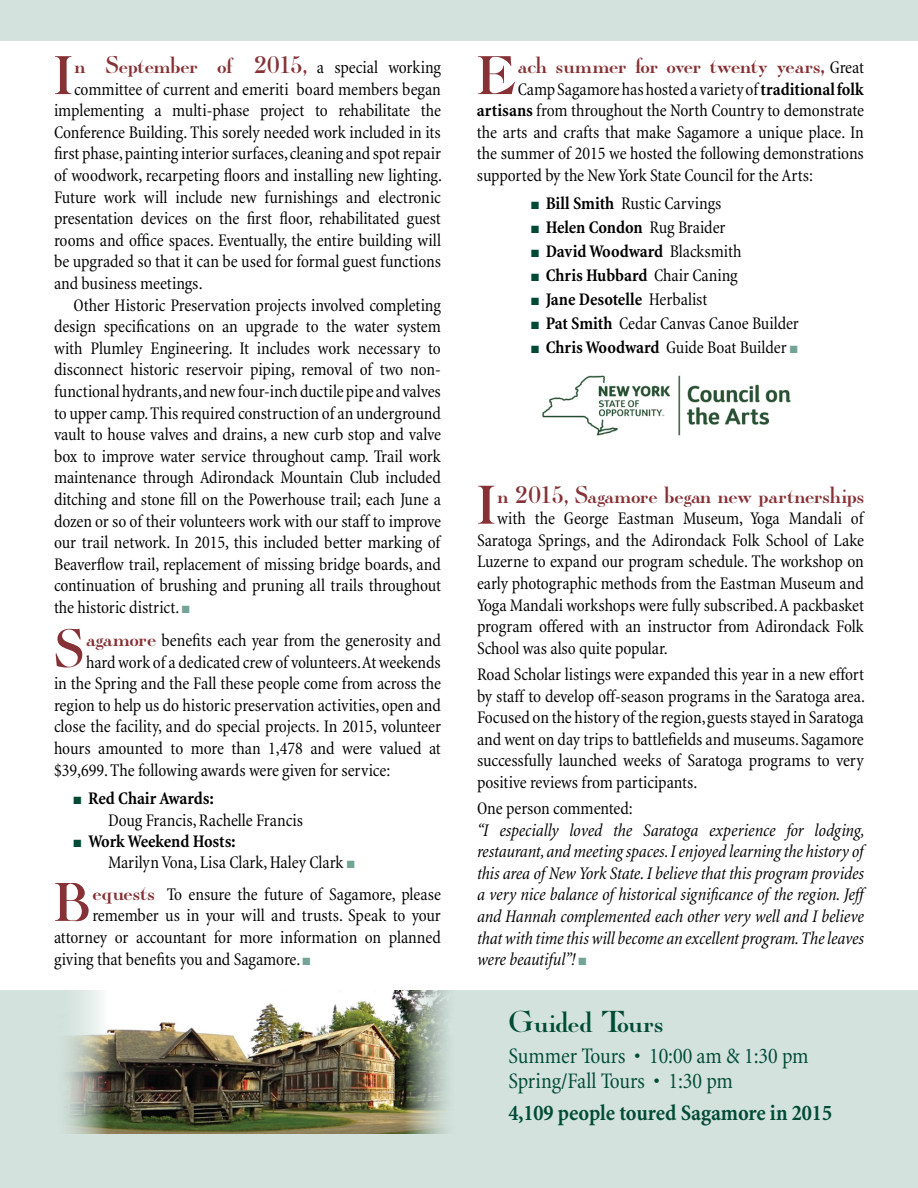
<style>
.page{position:relative;width:918px;height:1188px;background:#fff}
.page>*{position:absolute;margin:0;border:0;box-sizing:border-box;transform-origin:0 0}
.t1{font:53.85px "Caslon ICG Titling";color:#853135}
.t2{font:30px "Caslon ICG Titling";color:#004b35}
.t3{font:24px "Caslon ICG Titling";letter-spacing:-.02em;color:#853135}
.t4{font:condensed 22.5px/25.5px "Minion";letter-spacing:-.005em;color:#004b35}
.t5{font:700 condensed 22.5px "Minion";color:#004b35}
.t6{font:condensed 18px/21.6px "Minion";letter-spacing:-.005em;color:#000;text-align:justify}
.t7{font:italic condensed 18px/21.6px "Minion";letter-spacing:-.005em;color:#000;text-align:justify}
.t8{font:700 condensed 18px "Minion";letter-spacing:-.005em;color:#000}
.s1{font-family:"Minion";font-stretch:condensed;font-size:18px;color:#000}
.s2{color:#74a498}
.s3{font-family:"Caslon ICG Titling";font-stretch:normal;font-size:24px;color:#853135}
.s4{color:#004b35}
.s5{font-weight:700}
.s6{font-weight:400}
</style>
<div class="page">
<div style="left:0;top:0;width:918px;height:40px;background:#d3e2dd"></div>
<div style="left:0;top:990px;width:918px;height:198px;background:#d3e2dd"></div>
<img style="left:542px;top:375px;width:249px;height:61px">
<img style="left:65px;top:990px;width:382px;height:144px">
<h1 class="t1" style="left:54px;top:44px;width:20px">I</h1>
<h3 class="t3" style="left:74px;top:51px;width:368px">n September of 2015, <span class="s1">a special working</span></h3>
<p class="t6" style="left:54px;top:79px;width:390px;text-indent:20px">committee of current and emeriti board members began implementing a multi-phase project to rehabilitate the Conference Building. This sorely needed work included in its first phase, painting interior surfaces, cleaning and spot repair of woodwork, recarpeting floors and installing new lighting.<br>Future work will include new furnishings and electronic presentation devices on the first floor, rehabilitated guest rooms and office spaces. Eventually, the entire building will be upgraded so that it can be used for formal guest functions and business meetings.</p>
<p class="t6" style="left:54px;top:295px;width:389px;text-indent:19px">Other Historic Preservation projects involved completing design specifications on an upgrade to the water system with Plumley Engineering. It includes work necessary to disconnect historic reservoir piping, removal of two non&shy;functional hydrants, and new four-inch ductile pipe and valves to upper camp. This required construction of an underground vault to house valves and drains, a new curb stop and valve box to improve water service throughout camp. Trail work maintenance through Adirondack Mountain Club included ditching and stone fill on the Powerhouse trail; each June a dozen or so of their volunteers work with our staff to improve our trail network. In 2015, this included better marking of Beaverflow trail, replacement of missing bridge boards, and continuation of brushing and pruning all trails throughout the historic district. <span class="s2">■</span></p>
<h1 class="t1" style="left:54px;top:617px;width:32px">S</h1>
<p class="t6" style="left:86px;top:630px;width:356px"><span class="s3">agamore</span> benefits each year from the generosity and</p>
<p class="t6" style="left:86px;top:652px;width:356px">hard work of a dedicated crew of volunteers. At weekends</p>
<p class="t6" style="left:54px;top:673px;width:389px">in the Spring and the Fall these people come from across the</p>
<p class="t6" style="left:54px;top:695px;width:388px">region to help us do historic preservation activities, open and</p>
<p class="t6" style="left:54px;top:716px;width:389px">close the facility, and do special projects. In 2015, volunteer</p>
<p class="t6" style="left:54px;top:738px;width:388px">hours amounted to more than 1,478 and were valued at</p>
<p class="t6" style="left:54px;top:760px;width:338px">$39,699. The following awards were given for service:</p>
<p class="t6" style="left:108px;top:788px;width:197px;text-indent:-35px"><span class="s4">■</span> <span class="s5">Red Chair Awards:<br></span>Doug Francis, Rachelle Francis</p>
<p class="t6" style="left:108px;top:831px;width:248px;text-indent:-35px"><span class="s4">■</span> <span class="s5">Work Weekend Hosts:<br></span>Marilyn Vona, Lisa Clark, Haley Clark <span class="s2">■</span></p>
<h1 class="t1" style="left:54px;top:870px;width:38px">B</h1>
<p class="t6" style="left:92px;top:884px;width:350px"><span class="s3">equests</span> To ensure the future of Sagamore, please</p>
<p class="t6" style="left:92px;top:905px;width:350px">remember us in your will and trusts. Speak to your</p>
<p class="t6" style="left:54px;top:927px;width:389px">attorney or accountant for more information on planned</p>
<p class="t6" style="left:54px;top:949px;width:258px">giving that benefits you and Sagamore. <span class="s2">■</span></p>
<h1 class="t1" style="left:477px;top:44px;width:41px">E</h1>
<h3 class="t3" style="left:518px;top:51px;width:348px">ach summer for over twenty years, <span class="s1">Great</span></h3>
<p class="t6" style="left:477px;top:79px;width:389px;text-indent:41px">Camp Sagamore has hosted a variety of <span class="s5">traditional folk artisans</span> from throughout the North Country to demonstrate the arts and crafts that make Sagamore a unique place. In the summer of 2015 we hosted the following demonstrations supported by the New York State Council for the Arts:</p>
<p class="t6" style="left:531px;top:193px;width:192px"><span class="s4">■</span> <span class="s5">Bill Smith</span> Rustic Carvings</p>
<p class="t8" style="left:531px;top:217px;width:196px"><span class="s4">■</span> Helen Condon <span class="s6">Rug Braider</span></p>
<p class="t8" style="left:531px;top:241px;width:212px"><span class="s4">■</span> David Woodward <span class="s6">Blacksmith</span></p>
<p class="t8" style="left:531px;top:265px;width:208px"><span class="s4">■</span> Chris Hubbard <span class="s6">Chair Caning</span></p>
<p class="t8" style="left:531px;top:289px;width:178px"><span class="s4">■</span> Jane Desotelle <span class="s6">Herbalist</span></p>
<p class="t6" style="left:531px;top:313px;width:269px"><span class="s4">■</span> <span class="s5">Pat Smith</span> Cedar Canvas Canoe Builder</p>
<p class="t6" style="left:531px;top:337px;width:268px"><span class="s4">■</span> <span class="s5">Chris Woodward</span> Guide Boat Builder <span class="s2">■</span></p>
<h1 class="t1" style="left:477px;top:473px;width:20px">I</h1>
<h3 class="t3" style="left:497px;top:480px;width:368px">n 2015, Sagamore began new partnerships</h3>
<p class="t6" style="left:477px;top:508px;width:389px;text-indent:20px">with the George Eastman Museum, Yoga Mandali of Saratoga Springs, and the Adirondack Folk School of Lake Luzerne to expand our program schedule. The workshop on early photographic methods from the Eastman Museum and Yoga Mandali workshops were fully subscribed. A packbasket program offered with an instructor from Adirondack Folk School was also quite popular.</p>
<p class="t6" style="left:477px;top:664px;width:389px">Road Scholar listings were expanded this year in a new effort by staff to develop off-season programs in the Saratoga area.<br>Focused on the history of the region, guests stayed in Saratoga and went on day trips to battlefields and museums. Sagamore successfully launched weeks of Saratoga programs to very positive reviews from participants.</p>
<p class="t6" style="left:477px;top:798px;width:157px">One person commented:</p>
<p class="t7" style="left:477px;top:820px;width:389px">“I especially loved the Saratoga experience for lodging, restaurant, and meeting spaces. I enjoyed learning the history of this area of New York State. I believe that this program provides a very nice balance of historical significance of the region. Jeff and Hannah complemented each other very well and I believe that with time this will become an excellent program. The leaves were beautiful”! <span class="s2">■</span></p>
<h2 class="t2" style="left:508px;top:1003px;width:156px">Guided Tours</h2>
<p class="t4" style="left:508px;top:1044px;width:302px">Summer Tours • 10:00 am &amp; 1:30 pm<br>Spring/Fall Tours • 1:30 pm</p>
<p class="t5" style="left:508px;top:1101px;width:325px">4,109 people toured Sagamore in 2015</p>
</div>
